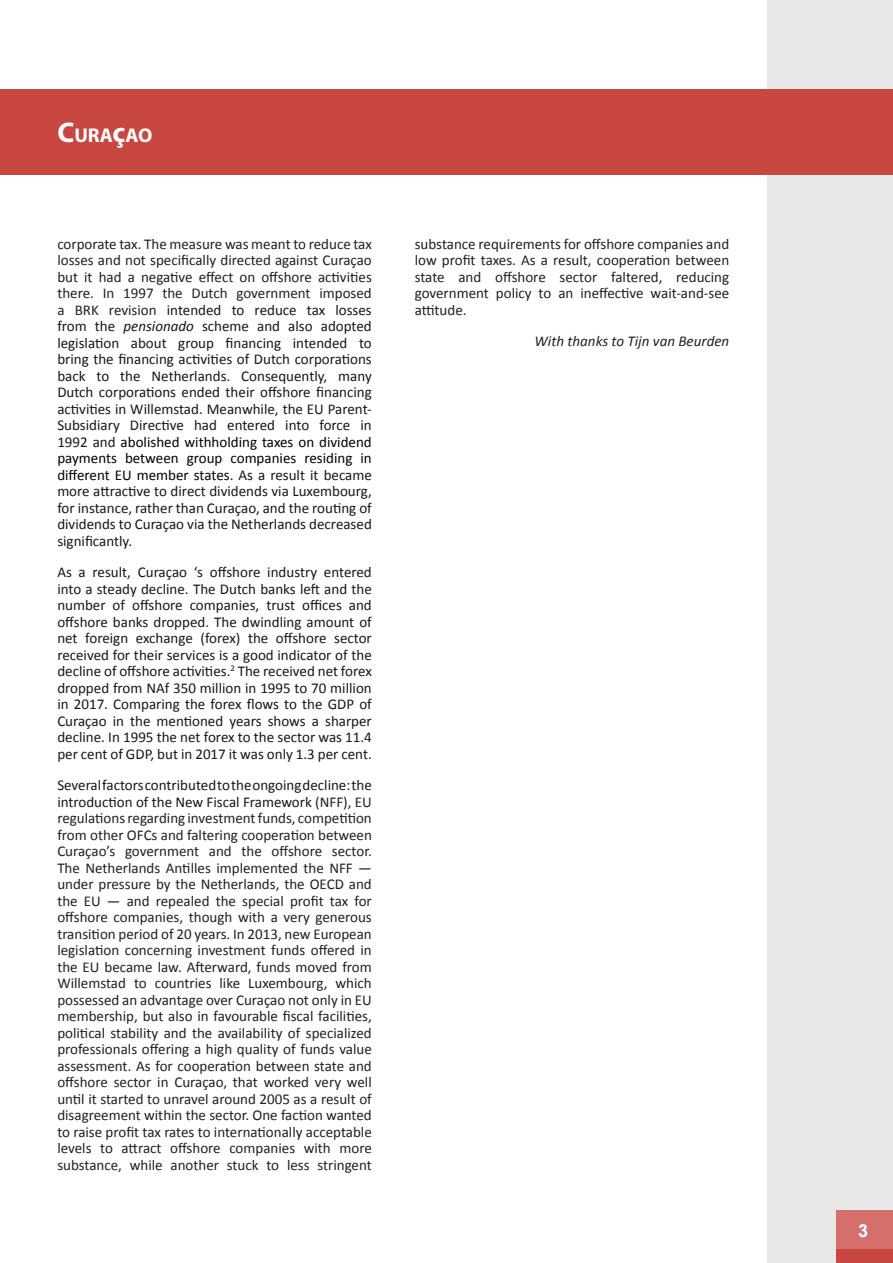
<style>
.page{position:relative;width:893px;height:1263px;background:#fff}
.page>*{position:absolute;margin:0;border:0;box-sizing:border-box;transform-origin:0 0}
.t1{font:700 19.95px "Myriad Pro";color:#fff}
.t2{font:700 18px "Arial";color:#fff}
.t3{font:15px/16.5px "Calibri";color:#171717;text-align:justify}
.t4{font:15px/16.5px "Calibri";color:#231f20;text-align:justify}
.t5{font:italic 15px "Calibri";color:#231f20}
.s1{font-size:28.5px}
.s2{color:#231f20}
.s3{font-style:italic}
.s4{color:#000}
.s5{color:#171717}
</style>
<div class="page">
<div style="left:767px;top:0;width:126px;height:1263px;background:#e8e8e8"></div>
<div style="left:837px;top:1210px;width:56px;height:47px;background:#d56f6b"></div>
<div style="left:837px;top:1249px;width:56px;height:14px;background:#c94741"></div>
<div style="left:0;top:89px;width:893px;height:85px;background:#c94741"></div>
<h1 class="t1" style="left:57px;top:122px;width:97px"><span class="s1">C</span>URA<span class="s1">ç</span>AO</h1>
<p class="t3" style="left:57px;top:235px;width:316px"><span class="s2">corporate tax. The measure was meant to reduce tax losses and not specifically directed against Curaçao but it had a negative effect on offshore activities there. In 1997 the Dutch government imposed a BRK revision</span> intended to reduce tax losses from the <span class="s3">pensionado</span> scheme and also adopted legislation about group financing intended to bring the financing activities of Dutch corporations back to the Netherlands. Consequently, many Dutch corporations ended their offshore financing activities in Willemstad. Meanwhile, the EU Parent-Subsidiary Directive had entered into force in 1992 and <span class="s4">abolished withholding taxes on dividend payments between group companies residing in different EU member states</span>. As a result it became more attractive to direct dividends via Luxembourg, for instance, rather than Curaçao, and the routing of dividends to Curaçao via the Netherlands decreased significantly.</p>
<p class="t3" style="left:57px;top:564px;width:316px">As a result, Curaçao ‘s offshore industry entered into a steady decline. The Dutch banks left and the number of offshore companies, trust offices and offshore banks dropped. The dwindling amount of net foreign exchange (forex) the offshore sector received for their services is a good indicator of the decline of offshore activities.<sup>2</sup> The received net forex dropped from NAf 350 million in 1995 to 70 million in 2017. Comparing the forex flows to the GDP of Curaçao in the mentioned years shows a sharper decline. In 1995 the net forex to the sector was 11.4 per cent of GDP, but in 2017 it was only 1.3 per cent.</p>
<p class="t4" style="left:57px;top:777px;width:316px"><span class="s5">Several factors contributed to the ongoing decline: the introduction of the New Fiscal Framework</span> (NFF), EU regulations regarding investment funds, competition from other OFCs and faltering cooperation between Curaçao’s government and the offshore sector.<br>The Netherlands Antilles implemented the NFF — under pressure by the Netherlands, the OECD and the EU — and repealed the special profit tax for offshore companies, though with a very generous transition period of 20 years. In 2013, new European legislation concerning investment funds offered in the EU became law. Afterward, funds moved from Willemstad to countries like Luxembourg, which possessed an advantage over Curaçao not only in EU membership, but also in favourable fiscal facilities, political stability and the availability of specialized professionals offering a high quality of funds value assessment. As for cooperation between state and offshore sector in Curaçao, that worked very well until it started to unravel around 2005 as a result of disagreement within the sector. One faction wanted to raise profit tax rates to internationally acceptable levels to attract offshore companies with more substance, while another stuck to less stringent</p>
<p class="t4" style="left:415px;top:235px;width:316px">substance requirements for offshore companies and low profit taxes. As a result, cooperation between state and offshore sector faltered, reducing government policy to an ineffective wait-and-see attitude.</p>
<p class="t5" style="left:535px;top:331px;width:196px">With thanks to Tijn van Beurden</p>
<p class="t2" style="left:858px;top:1218px;width:12px">3</p>
</div>
